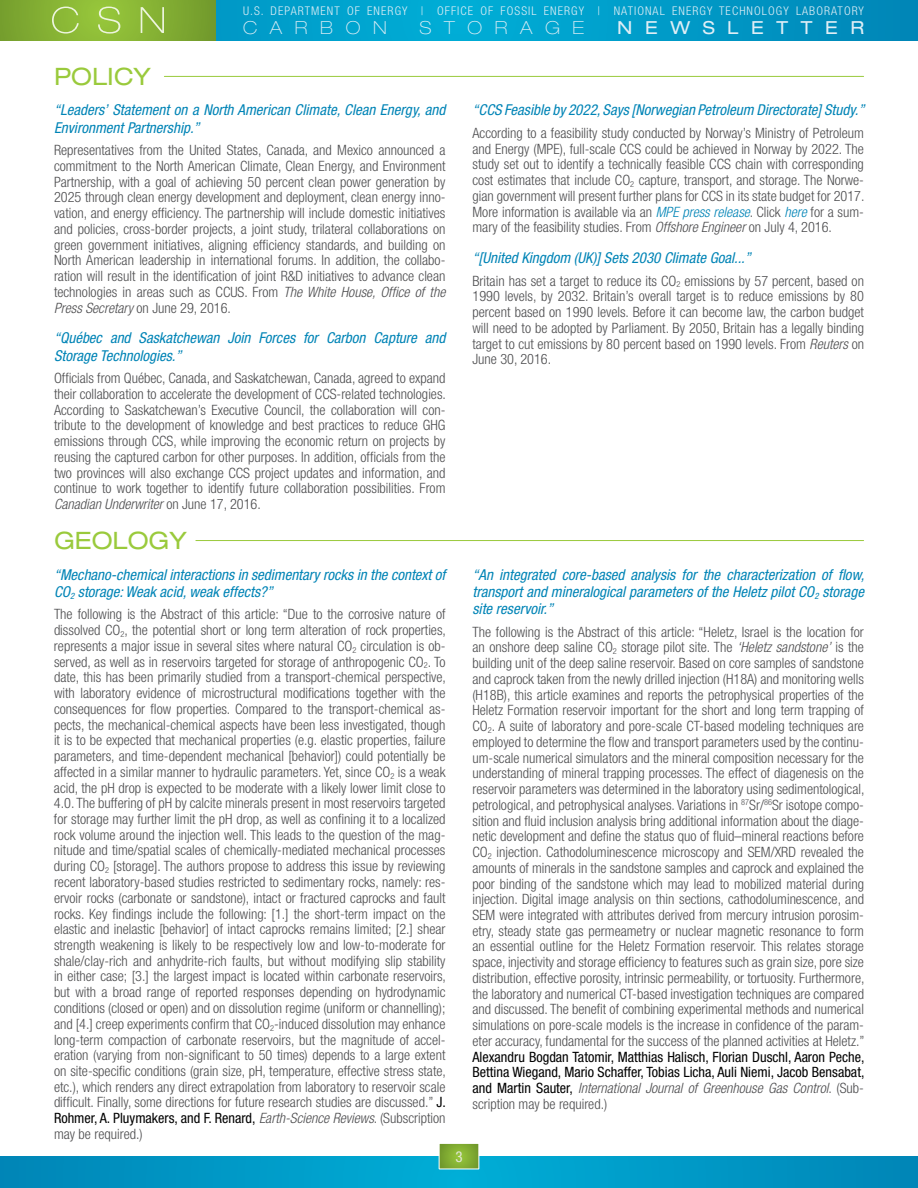
<style>
.page{position:relative;width:918px;height:1188px;background:#fff}
.page>*{position:absolute;margin:0;border:0;box-sizing:border-box;transform-origin:0 0}
.t1{font:expanded 24px "Helvetica Neue";color:#9aca3c}
.t2{font:100 expanded 18px "Helvetica Neue";letter-spacing:.7em;color:#dfeef6}
.t3{font:expanded 18px "Helvetica Neue";letter-spacing:.7em;color:#dfeef6}
.t4{font:italic condensed 15px/17.2px "Helvetica Neue";color:#0084b6}
.t5{font:condensed 15px "Helvetica Neue";color:#e3e6d8}
.t6{font:300 condensed 14.25px/15.8px "Helvetica Neue";color:#4d4d4f;text-align:justify}
.t7{font:condensed 14.25px/15.8px "Helvetica Neue";color:#000;text-align:justify}
.t8{font:300 condensed 12px "Helvetica Neue";letter-spacing:.09em;color:#dfeef6}
.s1{font-style:italic}
.s2{font-weight:400;color:#000}
.s3{font-style:italic;color:#0084b6}
.s4{font-weight:300;font-style:italic;color:#4d4d4f}
.s5{font-weight:300;color:#4d4d4f}
</style>
<div class="page">
<svg style="left:216px;top:0;width:702px;height:40px;background:#009cc9"></svg>
<svg style="left:0;top:0;width:216px;height:40px;background:#80ab31"></svg>
<svg style="left:0;top:1156px;width:918px;height:32px;background:#0098c6"></svg>
<svg style="left:52px;top:7px;width:112px;height:27px;background:#9ac34c"></svg>
<svg style="left:439px;top:1143px;width:40px;height:26px"></svg>
<div style="left:439px;top:1143px;width:40px;height:26px;border:1px solid #fff"></div>
<hr style="left:164px;top:76px;width:700px;height:1px;background:#9aca3c">
<hr style="left:196px;top:540px;width:668px;height:1px;background:#9aca3c">
<p class="t8" style="left:243px;top:4px;width:622px">U.S. DEPARTMENT OF ENERGY | OFFICE OF FOSSIL ENERGY | NATIONAL ENERGY TECHNOLOGY LABORATORY</p>
<p class="t2" style="left:243px;top:17px;width:145px">CARBON</p>
<p class="t2" style="left:420px;top:17px;width:166px">STORAGE</p>
<p class="t3" style="left:617px;top:17px;width:248px">NEWSLETTER</p>
<h1 class="t1" style="left:54px;top:62px;width:98px">POLICY</h1>
<p class="t4" style="left:54px;top:101px;width:393px">“Leaders’ Statement on a North American Climate, Clean Energy, and<br>Environment Partnership.”</p>
<p class="t6" style="left:54px;top:142px;width:393px">Representatives from the United States, Canada, and Mexico announced a commitment to the North American Climate, Clean Energy, and Environment Partnership, with a goal of achieving 50 percent clean power generation by 2025 through clean energy development and deployment, clean energy inno&shy;vation, and energy efficiency. The partnership will include domestic initiatives and policies, cross-border projects, a joint study, trilateral collaborations on green government initiatives, aligning efficiency standards, and building on North American leadership in international forums. In addition, the collabo&shy;ration will result in the identification of joint R&amp;D initiatives to advance clean technologies in areas such as CCUS. From <span class="s1">The White House, Office of the Press Secretary</span> on June 29, 2016.</p>
<p class="t4" style="left:54px;top:329px;width:393px">“Québec and Saskatchewan Join Forces for Carbon Capture and<br>Storage Technologies.”</p>
<p class="t6" style="left:54px;top:370px;width:394px">Officials from Québec, Canada, and Saskatchewan, Canada, agreed to expand their collaboration to accelerate the development of CCS-related technologies.<br>According to Saskatchewan’s Executive Council, the collaboration will con&shy;tribute to the development of knowledge and best practices to reduce GHG emissions through CCS, while improving the economic return on projects by reusing the captured carbon for other purposes. In addition, officials from the two provinces will also exchange CCS project updates and information, and continue to work together to identify future collaboration possibilities. From <span class="s1">Canadian Underwriter</span> on June 17, 2016.</p>
<h1 class="t1" style="left:54px;top:526px;width:134px">GEOLOGY</h1>
<p class="t4" style="left:54px;top:565px;width:393px">“Mechano-chemical interactions in sedimentary rocks in the context of<br>CO<sub>2</sub> storage: Weak acid, weak effects?”</p>
<p class="t6" style="left:54px;top:606px;width:394px">The following is the Abstract of this article: “Due to the corrosive nature of dissolved CO<sub>2</sub>, the potential short or long term alteration of rock properties, represents a major issue in several sites where natural CO<sub>2</sub> circulation is ob&shy;served, as well as in reservoirs targeted for storage of anthropogenic CO<sub>2</sub>. To date, this has been primarily studied from a transport-chemical perspective, with laboratory evidence of microstructural modifications together with the consequences for flow properties. Compared to the transport-chemical as&shy;pects, the mechanical-chemical aspects have been less investigated, though it is to be expected that mechanical properties (e.g. elastic properties, failure parameters, and time-dependent mechanical [behavior]) could potentially be affected in a similar manner to hydraulic parameters. Yet, since CO<sub>2</sub> is a weak acid, the pH drop is expected to be moderate with a likely lower limit close to 4.0. The buffering of pH by calcite minerals present in most reservoirs targeted for storage may further limit the pH drop, as well as confining it to a localized rock volume around the injection well. This leads to the question of the mag&shy;nitude and time/spatial scales of chemically-mediated mechanical processes during CO<sub>2</sub> [storage]. The authors propose to address this issue by reviewing recent laboratory-based studies restricted to sedimentary rocks, namely: res&shy;ervoir rocks (carbonate or sandstone), intact or fractured caprocks and fault rocks. Key findings include the following: [1.] the short-term impact on the elastic and inelastic [behavior] of intact caprocks remains limited; [2.] shear strength weakening is likely to be respectively low and low-to-moderate for shale/clay-rich and anhydrite-rich faults, but without modifying slip stability in either case; [3.] the largest impact is located within carbonate reservoirs, but with a broad range of reported responses depending on hydrodynamic conditions (closed or open) and on dissolution regime (uniform or channelling); and [4.] creep experiments confirm that CO<sub>2</sub>-induced dissolution may enhance long-term compaction of carbonate reservoirs, but the magnitude of accel&shy;eration (varying from non-significant to 50 times) depends to a large extent on site-specific conditions (grain size, pH, temperature, effective stress state, etc.), which renders any direct extrapolation from laboratory to reservoir scale difficult. Finally, some directions for future research studies are discussed.” <span class="s2">J.<br>Rohmer, A. Pluymakers, and F. Renard,</span> <span class="s1">Earth-Science Reviews</span>. (Subscription may be required.)</p>
<p class="t5" style="left:455px;top:1148px;width:9px">3</p>
<p class="t4" style="left:472px;top:101px;width:394px">“CCS Feasible by 2022, Says [Norwegian Petroleum Directorate] Study.”</p>
<p class="t6" style="left:472px;top:125px;width:393px">According to a feasibility study conducted by Norway’s Ministry of Petroleum and Energy (MPE), full-scale CCS could be achieved in Norway by 2022. The study set out to identify a technically feasible CCS chain with corresponding cost estimates that include CO<sub>2</sub> capture, transport, and storage. The Norwe&shy;gian government will present further plans for CCS in its state budget for 2017.<br>More information is available via an <span class="s3">MPE press release</span>. Click <span class="s3">here</span> for a sum&shy;mary of the feasibility studies. From <span class="s1">Offshore Engineer</span> on July 4, 2016.</p>
<p class="t4" style="left:472px;top:249px;width:280px">“[United Kingdom (UK)] Sets 2030 Climate Goal...”</p>
<p class="t6" style="left:472px;top:273px;width:393px">Britain has set a target to reduce its CO<sub>2</sub> emissions by 57 percent, based on 1990 levels, by 2032. Britain’s overall target is to reduce emissions by 80 percent based on 1990 levels. Before it can become law, the carbon budget will need to be adopted by Parliament. By 2050, Britain has a legally binding target to cut emissions by 80 percent based on 1990 levels. From <span class="s1">Reuters</span> on June 30, 2016.</p>
<p class="t4" style="left:472px;top:565px;width:394px;text-align:justify">“An integrated core-based analysis for the characterization of flow, transport and mineralogical parameters of the Heletz pilot CO<sub>2</sub> storage site reservoir.”</p>
<p class="t6" style="left:472px;top:623px;width:394px">The following is the Abstract of this article: “Heletz, Israel is the location for an onshore deep saline CO<sub>2</sub> storage pilot site. The <span class="s1">‘Heletz sandstone’</span> is the building unit of the deep saline reservoir. Based on core samples of sandstone and caprock taken from the newly drilled injection (H18A) and monitoring wells (H18B), this article examines and reports the petrophysical properties of the Heletz Formation reservoir important for the short and long term trapping of CO<sub>2</sub>. A suite of laboratory and pore-scale CT-based modeling techniques are employed to determine the flow and transport parameters used by the continu&shy;um-scale numerical simulators and the mineral composition necessary for the understanding of mineral trapping processes. The effect of diagenesis on the reservoir parameters was determined in the laboratory using sedimentological, petrological, and petrophysical analyses. Variations in <sup>87</sup>Sr/<sup>86</sup>Sr isotope compo&shy;sition and fluid inclusion analysis bring additional information about the diage&shy;netic development and define the status quo of fluid–mineral reactions before CO<sub>2</sub> injection. Cathodoluminescence microscopy and SEM/XRD revealed the amounts of minerals in the sandstone samples and caprock and explained the poor binding of the sandstone which may lead to mobilized material during injection. Digital image analysis on thin sections, cathodoluminescence, and SEM were integrated with attributes derived from mercury intrusion porosim&shy;etry, steady state gas permeametry or nuclear magnetic resonance to form an essential outline for the Heletz Formation reservoir. This relates storage space, injectivity and storage efficiency to features such as grain size, pore size distribution, effective porosity, intrinsic permeability, or tortuosity. Furthermore, the laboratory and numerical CT-based investigation techniques are compared and discussed. The benefit of combining experimental methods and numerical simulations on pore-scale models is the increase in confidence of the param&shy;eter accuracy, fundamental for the success of the planned activities at Heletz.”</p>
<p class="t7" style="left:472px;top:1049px;width:394px">Alexandru Bogdan Tatomir, Matthias Halisch, Florian Duschl, Aaron Peche, Bettina Wiegand, Mario Schaffer, Tobias Licha, Auli Niemi, Jacob Bensabat, and Martin Sauter, <span class="s4">International Journal of Greenhouse Gas Control</span><span class="s5">. (Sub&shy;scription may be required.)</span></p>
</div>
